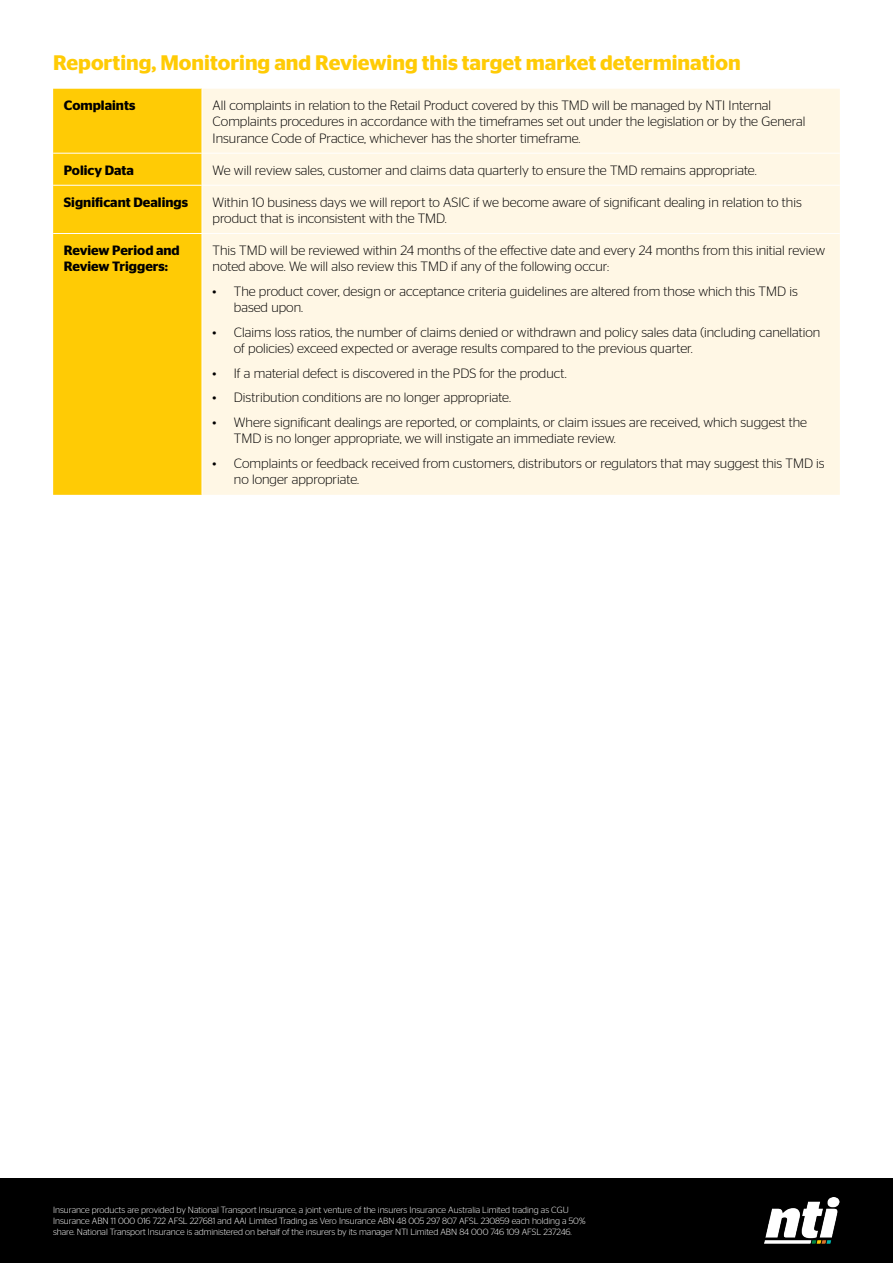
<style>
.page{position:relative;width:893px;height:1263px;background:#fff}
.page>*{position:absolute;margin:0;border:0;box-sizing:border-box;transform-origin:0 0}
.t1{font:600 21px "Stag Sans";color:#ffcb05}
.t2{font:300 13.5px/16.2px "Stag Sans";color:#000}
.t3{font:600 13.5px/16.2px "Stag Sans";color:#000}
.t4{font:300 9px/10.8px "Stag Sans";letter-spacing:-.005em;color:#fff}
</style>
<div class="page">
<div style="left:0;top:1178px;width:893px;height:85px;background:#000"></div>
<img style="left:765px;top:1197px;width:75px;height:46px">
<div style="left:53px;top:89px;width:149px;height:406px;background:#ffcb05"></div>
<div style="left:203px;top:89px;width:637px;height:406px;background:#fff7e5"></div>
<hr style="left:53px;top:153px;width:149px;height:1px;background:#fff">
<hr style="left:202px;top:153px;width:638px;height:1px;background:#fff">
<hr style="left:53px;top:185px;width:149px;height:1px;background:#fff">
<hr style="left:202px;top:185px;width:638px;height:1px;background:#fff">
<hr style="left:53px;top:233px;width:149px;height:1px;background:#fff">
<hr style="left:202px;top:233px;width:638px;height:1px;background:#fff">
<h1 class="t1" style="left:53px;top:50px;width:689px">Reporting, Monitoring and Reviewing this target market determination</h1>
<p class="t3" style="left:64px;top:97px;width:73px">Complaints</p>
<p class="t2" style="left:213px;top:97px;width:594px">All complaints in relation to the Retail Product covered by this TMD will be managed by NTI Internal<br>Complaints procedures in accordance with the timeframes set out under the legislation or by the General<br>Insurance Code of Practice, whichever has the shorter timeframe.</p>
<p class="t3" style="left:64px;top:162px;width:72px">Policy Data</p>
<p class="t2" style="left:213px;top:162px;width:546px">We will review sales, customer and claims data quarterly to ensure the TMD remains appropriate.</p>
<p class="t3" style="left:64px;top:194px;width:126px">Significant Dealings</p>
<p class="t2" style="left:213px;top:194px;width:591px">Within 10 business days we will report to ASIC if we become aware of significant dealing in relation to this product that is inconsistent with the TMD.</p>
<p class="t3" style="left:64px;top:242px;width:118px">Review Period and<br>Review Triggers:</p>
<p class="t2" style="left:213px;top:242px;width:614px">This TMD will be reviewed within 24 months of the effective date and every 24 months from this initial review noted above. We will also review this TMD if any of the following occur:</p>
<p class="t2" style="left:234px;top:283px;width:565px;text-indent:-21px">• The product cover, design or acceptance criteria guidelines are altered from those which this TMD is based upon.</p>
<p class="t2" style="left:234px;top:324px;width:588px;text-indent:-21px">• Claims loss ratios, the number of claims denied or withdrawn and policy sales data (including canellation of policies) exceed expected or average results compared to the previous quarter.</p>
<p class="t2" style="left:213px;top:365px;width:356px">• If a material defect is discovered in the PDS for the product.</p>
<p class="t2" style="left:213px;top:389px;width:300px">• Distribution conditions are no longer appropriate.</p>
<p class="t2" style="left:234px;top:414px;width:575px;text-indent:-21px">• Where significant dealings are reported, or complaints, or claim issues are received, which suggest the<br>TMD is no longer appropriate, we will instigate an immediate review.</p>
<p class="t2" style="left:234px;top:455px;width:592px;text-indent:-21px">• Complaints or feedback received from customers, distributors or regulators that may suggest this TMD is no longer appropriate.</p>
<p class="t4" style="left:53px;top:1204px;width:534px">Insurance products are provided by National Transport Insurance, a joint venture of the insurers Insurance Australia Limited trading as CGU<br>Insurance ABN 11 000 016 722 AFSL 227681 and AAI Limited Trading as Vero Insurance ABN 48 005 297 807 AFSL 230859 each holding a 50% share. National Transport Insurance is administered on behalf of the insurers by its manager NTI Limited ABN 84 000 746 109 AFSL 237246.</p>
</div>
